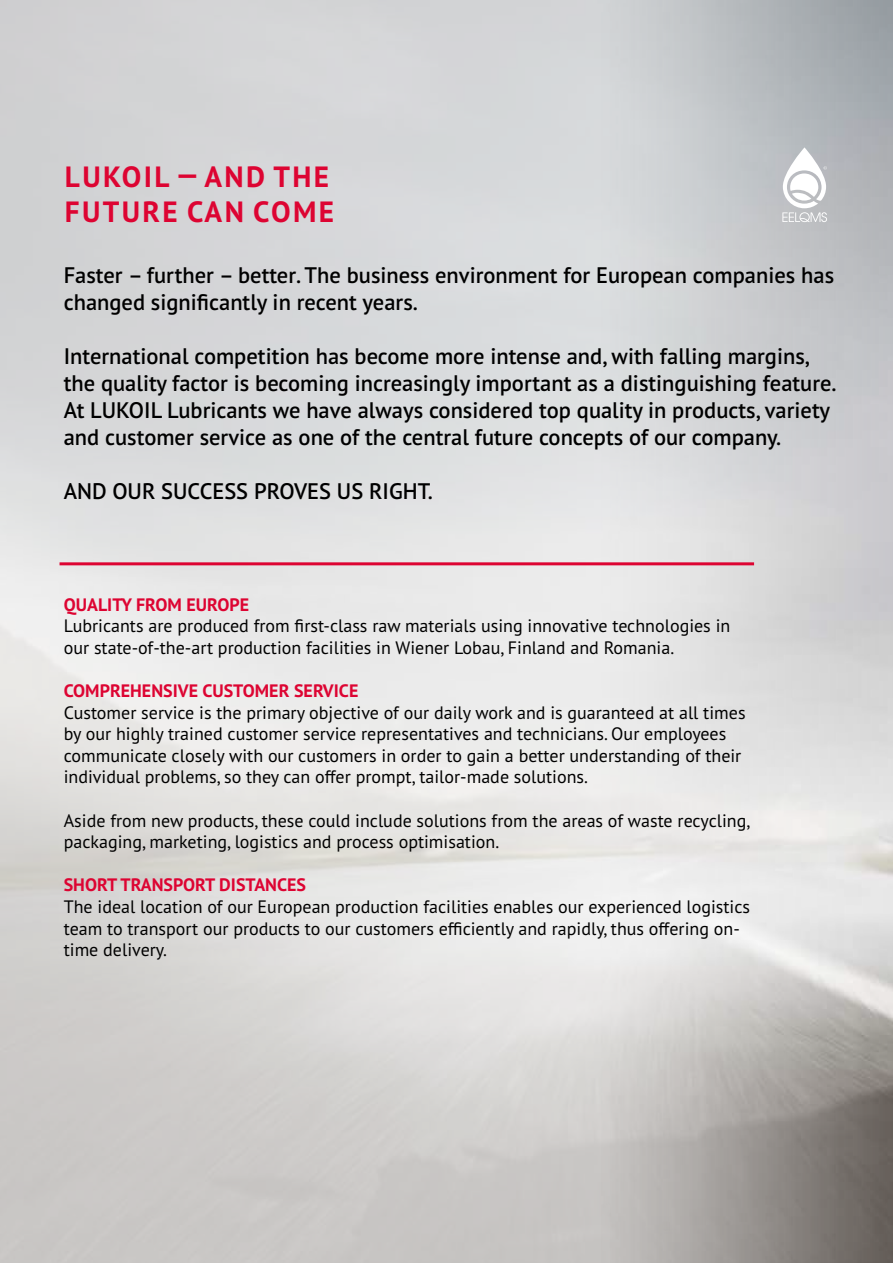
<style>
.page{position:relative;width:893px;height:1263px;background:#fff}
.page>*{position:absolute;margin:0;border:0;box-sizing:border-box;transform-origin:0 0}
.t1{font:700 29.25px/35.1px "PT Sans Pro";letter-spacing:.08em;color:#dd0432}
.t2{font:600 22.5px/27px "PT Sans Pro";color:#000}
.t3{font:18px/21.6px "PT Sans Pro";color:#000}
.t4{font:700 18px "PT Sans Pro";color:#dd0432}
</style>
<div class="page">
<img style="left:0;top:0;width:893px;height:1263px">
<hr style="left:60px;top:562px;width:694px;height:3px;background:#dd0432">
<svg style="left:782px;top:147px;width:45px;height:75px"></svg>
<h1 class="t1" style="left:65px;top:159px;width:271px">LUKOIL — AND THE<br>FUTURE CAN COME</h1>
<p class="t2" style="left:64px;top:261px;width:772px">Faster – further – better. The business environment for European companies has changed significantly in recent years.</p>
<p class="t2" style="left:64px;top:342px;width:774px">International competition has become more intense and, with falling margins, the quality factor is becoming increasingly important as a distinguishing feature.<br>At LUKOIL Lubricants we have always considered top quality in products, variety and customer service as one of the central future concepts of our company.</p>
<p class="t2" style="left:64px;top:477px;width:371px">AND OUR SUCCESS PROVES US RIGHT.</p>
<p class="t4" style="left:64px;top:592px;width:187px">QUALITY FROM EUROPE</p>
<p class="t3" style="left:64px;top:614px;width:668px">Lubricants are produced from first-class raw materials using innovative technologies in our state-of-the-art production facilities in Wiener Lobau, Finland and Romania.</p>
<p class="t4" style="left:64px;top:679px;width:296px">COMPREHENSIVE CUSTOMER SERVICE</p>
<p class="t3" style="left:64px;top:701px;width:683px">Customer service is the primary objective of our daily work and is guaranteed at all times by our highly trained customer service representatives and technicians. Our employees communicate closely with our customers in order to gain a better understanding of their individual problems, so they can offer prompt, tailor-made solutions.</p>
<p class="t3" style="left:64px;top:809px;width:688px">Aside from new products, these could include solutions from the areas of waste recycling, packaging, marketing, logistics and process optimisation.</p>
<p class="t4" style="left:64px;top:873px;width:244px">SHORT TRANSPORT DISTANCES</p>
<p class="t3" style="left:64px;top:895px;width:688px">The ideal location of our European production facilities enables our experienced logistics team to transport our products to our customers efficiently and rapidly, thus offering on&shy;time delivery.</p>
</div>
